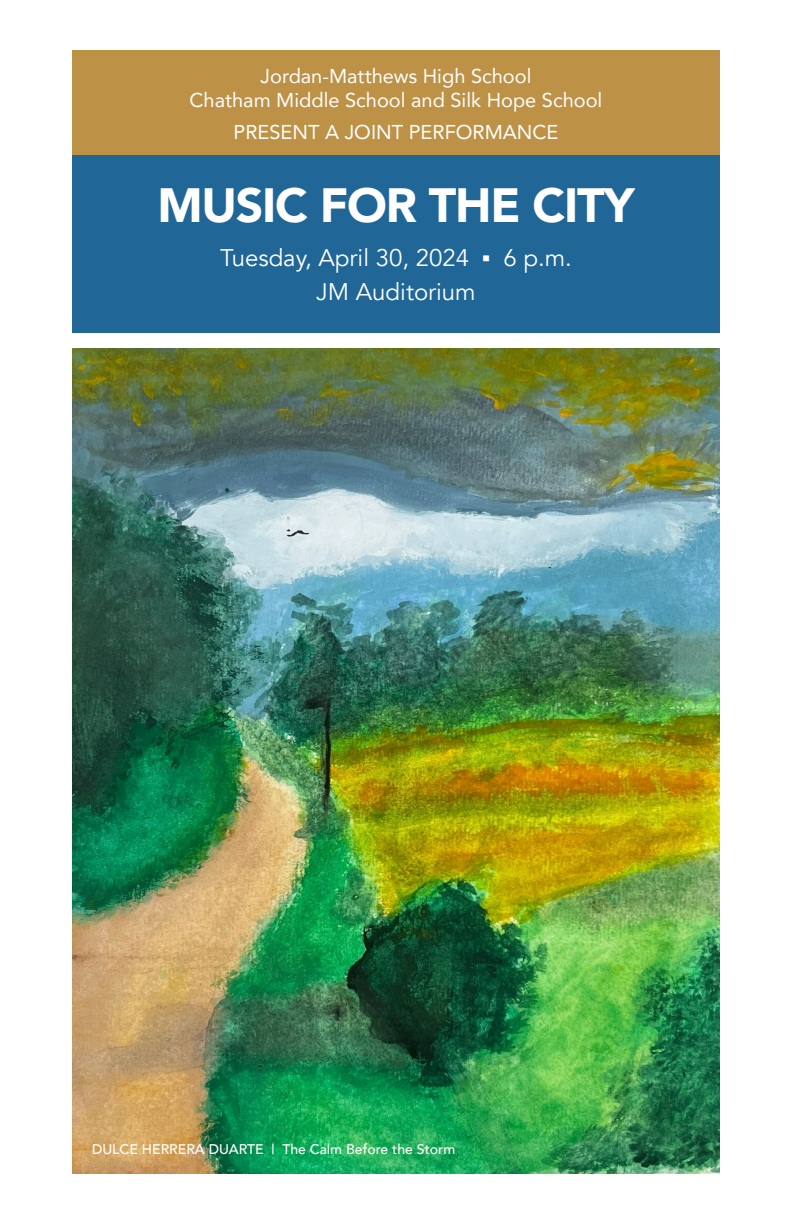
<style>
.page{position:relative;width:792px;height:1224px;background:#fff}
.page>*{position:absolute;margin:0;border:0;box-sizing:border-box;transform-origin:0 0}
.t1{font:900 48px "Avenir";letter-spacing:-.025em;color:#fff}
.t2{font:24px "Avenir";color:#fff}
.t3{font:20px "Avenir";color:#fff}
.t4{font:500 14px "Avenir";color:#fff}
</style>
<div class="page">
<div style="left:72px;top:50px;width:648px;height:108px;background:#bd9247"></div>
<div style="left:72px;top:155px;width:648px;height:178px;background:#206798"></div>
<img style="left:72px;top:348px;width:648px;height:826px">
<p class="t3" style="left:261px;top:60px;width:272px">Jordan-Matthews High School</p>
<p class="t3" style="left:190px;top:84px;width:414px">Chatham Middle School and Silk Hope School</p>
<p class="t3" style="left:234px;top:116px;width:326px">PRESENT A JOINT PERFORMANCE</p>
<p class="t1" style="left:157px;top:164px;width:479px">MUSIC FOR THE CITY</p>
<p class="t2" style="left:220px;top:244px;width:250px">Tuesday, April 30, 2024</p>
<p class="t2" style="left:483px;top:244px;width:91px">■ 6 p.m.</p>
<p class="t2" style="left:316px;top:278px;width:161px">JM Auditorium</p>
<p class="t4" style="left:92px;top:1137px;width:365px">DULCE HERRERA DUARTE | The Calm Before the Storm</p>
</div>
